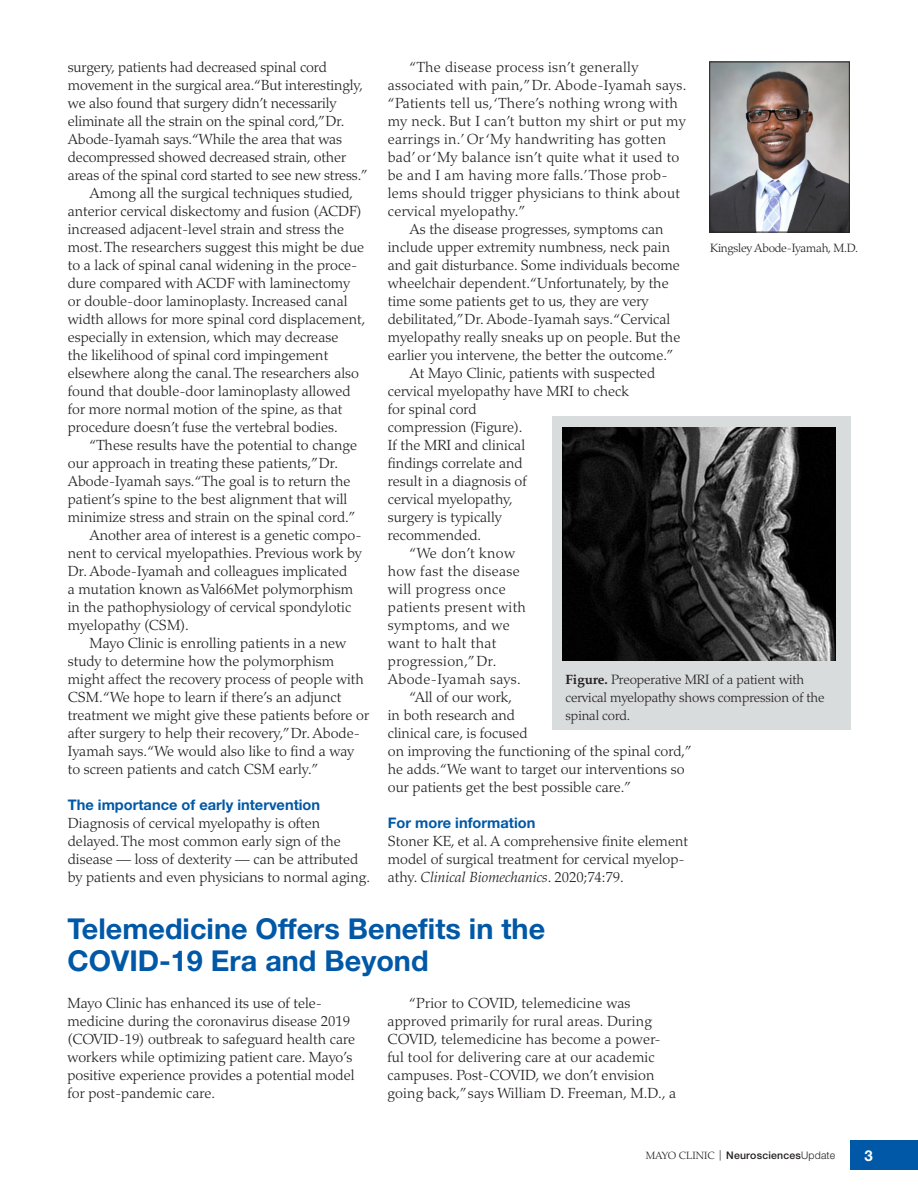
<style>
.page{position:relative;width:918px;height:1188px;background:#fff}
.page>*{position:absolute;margin:0;border:0;box-sizing:border-box;transform-origin:0 0}
.t1{font:700 28.8px/32.4px "Helvetica Neue LT Std";color:#0158a6}
.t2{font:700 15px "Helvetica Neue LT Std";color:#fff}
.Text_no_indent{font:300 14.7px/18px "Palatino LT Std";color:#231f20}
.body_text{font:300 14.7px/18px "Palatino LT Std";color:#231f20}
.Text_no_indent-2{font:300 14.7px/18px "Palatino LT Std";letter-spacing:.02em;color:#231f20}
.Text_no_indent-3{font:300 14.7px/18px "Palatino LT Std";letter-spacing:.025em;color:#231f20}
.Text_subhead{font:700 14.7px "Helvetica Neue LT Std";color:#0158a6}
.t3{font:300 13.5px/18px "Palatino LT Std";letter-spacing:-.01em;color:#231f20}
.Text_no_indent-4{font:300 12px "Palatino LT Std";letter-spacing:-.02em;color:#231f20}
.t4{font:500 10.5px "Helvetica Neue LT Std";letter-spacing:.02em;color:#231f20}
.s1{font-style:italic}
.s2{font-weight:700}
.s3{font-family:"Palatino LT Std";font-weight:300}
.s4{font-family:"Palatino LT Std";font-weight:400}
.s5{font-weight:300}
</style>
<div class="page">
<div style="left:552px;top:417px;width:298px;height:313px;background:#d9dcdc"></div>
<div style="left:850px;top:1140px;width:68px;height:30px;background:#0158a6"></div>
<img style="left:711px;top:64px;width:137px;height:167px">
<div style="left:709px;top:62px;width:141px;height:171px;border:1px solid #231f20"></div>
<img style="left:562px;top:428px;width:274px;height:232px">
<p class="Text_no_indent-2" style="left:388px;top:58px;width:300px;text-indent:22px">“The disease process isn’t generally associated with pain,” Dr. Abode-Iyamah says. “Patients tell us, ‘There’s nothing wrong with my neck. But I can’t button my shirt or put my earrings in.’ Or ‘My handwriting has gotten bad’ or ‘My balance isn’t quite what it used to be and I am having more falls.’ Those prob&shy;lems should trigger physicians to think about cervical myelopathy.”</p>
<p class="Text_no_indent" style="left:388px;top:220px;width:294px;text-indent:22px">As the disease progresses, symptoms can include upper extremity numbness, neck pain and gait disturbance. Some individuals become wheelchair dependent. “Unfortunately, by the time some patients get to us, they are very debilitated,”Dr. Abode-Iyamah says. “Cervical myelopathy really sneaks up on people. But the earlier you intervene, the better the outcome.”</p>
<p class="Text_no_indent" style="left:388px;top:364px;width:269px;text-indent:22px">At Mayo Clinic, patients with suspected cervical myelopathy have MRI to check<br>for spinal cord<br>compression (Figure).<br>If the MRI and clinical<br>findings correlate and<br>result in a diagnosis of<br>cervical myelopathy,<br>surgery is typically<br>recommended.</p>
<p class="Text_no_indent-3" style="left:388px;top:544px;width:140px;text-indent:22px">“We don’t know how fast the disease will progress once patients present with symptoms, and we want to halt that progression,” Dr.<br>Abode-Iyamah says.</p>
<p class="Text_no_indent" style="left:388px;top:688px;width:305px;text-indent:22px">“All of our work,<br>in both research and<br>clinical care, is focused<br>on improving the functioning of the spinal cord,” he adds. “We want to target our interventions so our patients get the best possible care.”</p>
<p class="Text_subhead" style="left:388px;top:814px;width:149px">For more information</p>
<p class="Text_no_indent" style="left:388px;top:832px;width:302px">Stoner KE, et al. A comprehensive finite element model of surgical treatment for cervical myelop&shy;athy. <span class="s1">Clinical Biomechanics</span>. 2020;74:79.</p>
<p class="t1" style="left:68px;top:912px;width:479px">Telemedicine Offers Benefits in the<br>COVID-19 Era and Beyond</p>
<p class="body_text" style="left:68px;top:994px;width:289px">Mayo Clinic has enhanced its use of tele&shy;medicine during the coronavirus disease 2019 (COVID-19) outbreak to safeguard health care workers while optimizing patient care. Mayo’s positive experience provides a potential model for post-pandemic care.</p>
<p class="body_text" style="left:388px;top:994px;width:290px;text-indent:22px">“Prior to COVID, telemedicine was approved primarily for rural areas. During COVID, telemedicine has become a power&shy;ful tool for delivering care at our academic campuses. Post-COVID, we don’t envision going back,” says William D. Freeman, M.D., a</p>
<p class="Text_no_indent" style="left:68px;top:58px;width:302px">surgery, patients had decreased spinal cord movement in the surgical area. “But interestingly, we also found that surgery didn’t necessarily eliminate all the strain on the spinal cord,”Dr.<br>Abode-Iyamah says. “While the area that was decompressed showed decreased strain, other areas of the spinal cord started to see new stress.”</p>
<p class="Text_no_indent" style="left:68px;top:184px;width:299px;text-indent:22px">Among all the surgical techniques studied, anterior cervical diskectomy and fusion (ACDF) increased adjacent-level strain and stress the most. The researchers suggest this might be due to a lack of spinal canal widening in the proce&shy;dure compared with ACDF with laminectomy or double-door laminoplasty. Increased canal width allows for more spinal cord displacement, especially in extension, which may decrease<br>the likelihood of spinal cord impingement elsewhere along the canal. The researchers also found that double-door laminoplasty allowed for more normal motion of the spine, as that procedure doesn’t fuse the vertebral bodies.</p>
<p class="Text_no_indent" style="left:68px;top:436px;width:291px;text-indent:22px">“These results have the potential to change our approach in treating these patients,”Dr.<br>Abode-Iyamah says. “The goal is to return the patient’s spine to the best alignment that will minimize stress and strain on the spinal cord.”</p>
<p class="Text_no_indent" style="left:68px;top:526px;width:296px;text-indent:22px">Another area of interest is a genetic compo&shy;nent to cervical myelopathies. Previous work by Dr. Abode-Iyamah and colleagues implicated<br>a mutation known as Val66Met polymorphism in the pathophysiology of cervical spondylotic myelopathy (CSM).</p>
<p class="Text_no_indent" style="left:68px;top:634px;width:303px;text-indent:22px">Mayo Clinic is enrolling patients in a new study to determine how the polymorphism might affect the recovery process of people with CSM. “We hope to learn if there’s an adjunct treatment we might give these patients before or after surgery to help their recovery,”Dr. Abode-Iyamah says. “We would also like to find a way to screen patients and catch CSM early.”</p>
<p class="Text_subhead" style="left:68px;top:796px;width:254px">The importance of early intervention</p>
<p class="Text_no_indent" style="left:68px;top:814px;width:304px">Diagnosis of cervical myelopathy is often delayed. The most common early sign of the disease — loss of dexterity — can be attributed by patients and even physicians to normal aging.</p>
<p class="Text_no_indent-4" style="left:710px;top:241px;width:150px">Kingsley Abode-Iyamah, M.D.</p>
<p class="t3" style="left:566px;top:671px;width:261px"><span class="s2">Figure.</span> Preoperative MRI of a patient with cervical myelopathy shows compression of the spinal cord.</p>
<p class="t4" style="left:646px;top:1149px;width:191px"><span class="s3">MAYO CLINIC</span> <span class="s4">|</span> Neurosciences<span class="s5">Update</span></p>
<p class="t2" style="left:864px;top:1146px;width:10px">3</p>
</div>
